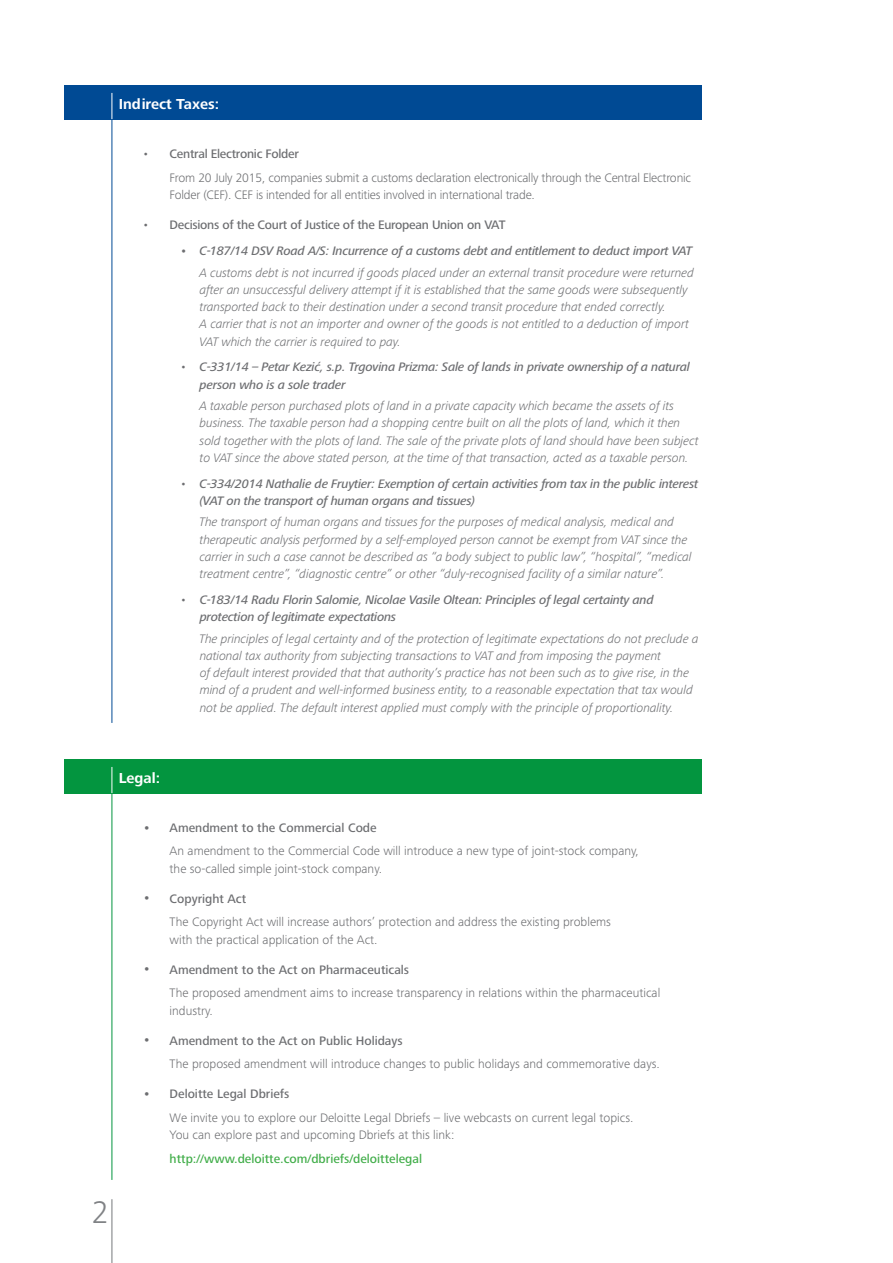
<style>
.page{position:relative;width:893px;height:1263px;background:#fff}
.page>*{position:absolute;margin:0;border:0;box-sizing:border-box;transform-origin:0 0}
.t1{font:300 32.4px "Frutiger Next Pro";color:#808285}
.t2{font:700 15px "Frutiger Next Pro";color:#fff}
.t3{font:italic 300 12.75px/17.2px "Frutiger Next Pro";letter-spacing:-.01em;color:#6d6e71}
.t4{font:300 12.75px/23.7px "Frutiger Next Pro";color:#6d6e71}
.t5{font:italic 500 12.75px/17.2px "Frutiger Next Pro";letter-spacing:-.02em;color:#6d6e71}
.t6{font:500 12.75px "Frutiger Next Pro";letter-spacing:-.02em;color:#6d6e71}
.t7{font:500 12.75px "Frutiger Next Pro";color:#41ad49}
.s1{font-weight:500}
.s2{font-weight:300}
.s3{font-size:16.5px}
</style>
<div class="page">
<hr style="left:111px;top:1199px;width:1px;height:64px;background:#808285">
<div style="left:64px;top:759px;width:638px;height:34px;background:#03953f"></div>
<hr style="left:112px;top:779px;width:1px;height:401px;background:#03953f">
<svg style="left:112px;top:767px;width:1px;height:26px"></svg>
<div style="left:64px;top:85px;width:638px;height:34px;background:#004a94"></div>
<hr style="left:112px;top:105px;width:1px;height:618px;background:#004a94">
<svg style="left:112px;top:93px;width:1px;height:26px"></svg>
<p class="t2" style="left:119px;top:95px;width:102px">Indirect Taxes:</p>
<p class="t4" style="left:170px;top:142px;width:523px;text-indent:-27px">• <span class="s1">Central Electronic Folder<br></span>From 20 July 2015, companies submit a customs declaration electronically through the Central Electronic</p>
<p class="t4" style="left:170px;top:183px;width:367px">Folder (CEF). CEF is intended for all entities involved in international trade.</p>
<p class="t6" style="left:143px;top:218px;width:365px"><span class="s2">•</span> Decisions of the Court of Justice of the European Union on VAT</p>
<p class="t5" style="left:180px;top:242px;width:514px">• C-187/14 DSV Road A/S: Incurrence of a customs debt and entitlement to deduct import VAT</p>
<p class="t3" style="left:199px;top:264px;width:496px">A customs debt is not incurred if goods placed under an external transit procedure were returned after an unsuccessful delivery attempt if it is established that the same goods were subsequently transported back to their destination under a second transit procedure that ended correctly.<br>A carrier that is not an importer and owner of the goods is not entitled to a deduction of import VAT which the carrier is required to pay.</p>
<p class="t5" style="left:200px;top:358px;width:492px;text-indent:-19px"><span class="s2">•</span> C-331/14 – Petar Kezić, s.p. Trgovina Prizma: Sale of lands in private ownership of a natural person who is a sole trader</p>
<p class="t3" style="left:199px;top:397px;width:501px">A taxable person purchased plots of land in a private capacity which became the assets of its business. The taxable person had a shopping centre built on all the plots of land, which it then sold together with the plots of land. The sale of the private plots of land should have been subject to VAT since the above stated person, at the time of that transaction, acted as a taxable person.</p>
<p class="t5" style="left:200px;top:475px;width:500px;text-indent:-20px"><span class="s2">•</span> C-334/2014 Nathalie de Fruytier: Exemption of certain activities from tax in the public interest (VAT on the transport of human organs and tissues)</p>
<p class="t3" style="left:199px;top:513px;width:494px">The transport of human organs and tissues for the purposes of medical analysis, medical and therapeutic analysis performed by a self-employed person cannot be exempt from VAT since the carrier in such a case cannot be described as “a body subject to public law”, “hospital”, “medical treatment centre”, “diagnostic centre” or other “duly-recognised facility of a similar nature”.</p>
<p class="t5" style="left:200px;top:591px;width:456px;text-indent:-20px"><span class="s2">•</span> C-183/14 Radu Florin Salomie, Nicolae Vasile Oltean: Principles of legal certainty and protection of legitimate expectations</p>
<p class="t3" style="left:199px;top:630px;width:501px">The principles of legal certainty and of the protection of legitimate expectations do not preclude a national tax authority from subjecting transactions to VAT and from imposing the payment<br>of default interest provided that that authority’s practice has not been such as to give rise, in the mind of a prudent and well-informed business entity, to a reasonable expectation that tax would not be applied. The default interest applied must comply with the principle of proportionality.</p>
<p class="t2" style="left:119px;top:769px;width:43px">Legal:</p>
<p class="t4" style="left:170px;top:816px;width:471px;text-indent:-27px"><span class="s3">•</span> <span class="s1">Amendment to the Commercial Code<br></span>An amendment to the Commercial Code will introduce a new type of joint-stock company,</p>
<p class="t4" style="left:170px;top:857px;width:214px">the so-called simple joint-stock company.</p>
<p class="t4" style="left:170px;top:887px;width:443px;text-indent:-27px"><span class="s3">•</span> <span class="s1">Copyright Act<br></span>The Copyright Act will increase authors’ protection and address the existing problems</p>
<p class="t4" style="left:170px;top:927px;width:209px">with the practical application of the Act.</p>
<p class="t4" style="left:170px;top:957px;width:492px;text-indent:-27px"><span class="s3">•</span> <span class="s1">Amendment to the Act on Pharmaceuticals<br></span>The proposed amendment aims to increase transparency in relations within the pharmaceutical</p>
<p class="t4" style="left:170px;top:998px;width:45px">industry.</p>
<p class="t4" style="left:170px;top:1028px;width:492px;text-indent:-27px"><span class="s3">•</span> <span class="s1">Amendment to the Act on Public Holidays<br></span>The proposed amendment will introduce changes to public holidays and commemorative days.</p>
<p class="t4" style="left:170px;top:1082px;width:465px;text-indent:-27px"><span class="s3">•</span> <span class="s1">Deloitte Legal Dbriefs<br></span>We invite you to explore our Deloitte Legal Dbriefs – live webcasts on current legal topics.</p>
<p class="t4" style="left:170px;top:1123px;width:286px">You can explore past and upcoming Dbriefs at this link:</p>
<p class="t7" style="left:170px;top:1151px;width:254px">http://www.deloitte.com/dbriefs/deloittelegal</p>
<h1 class="t1" style="left:92px;top:1193px;width:19px">2</h1>
</div>
